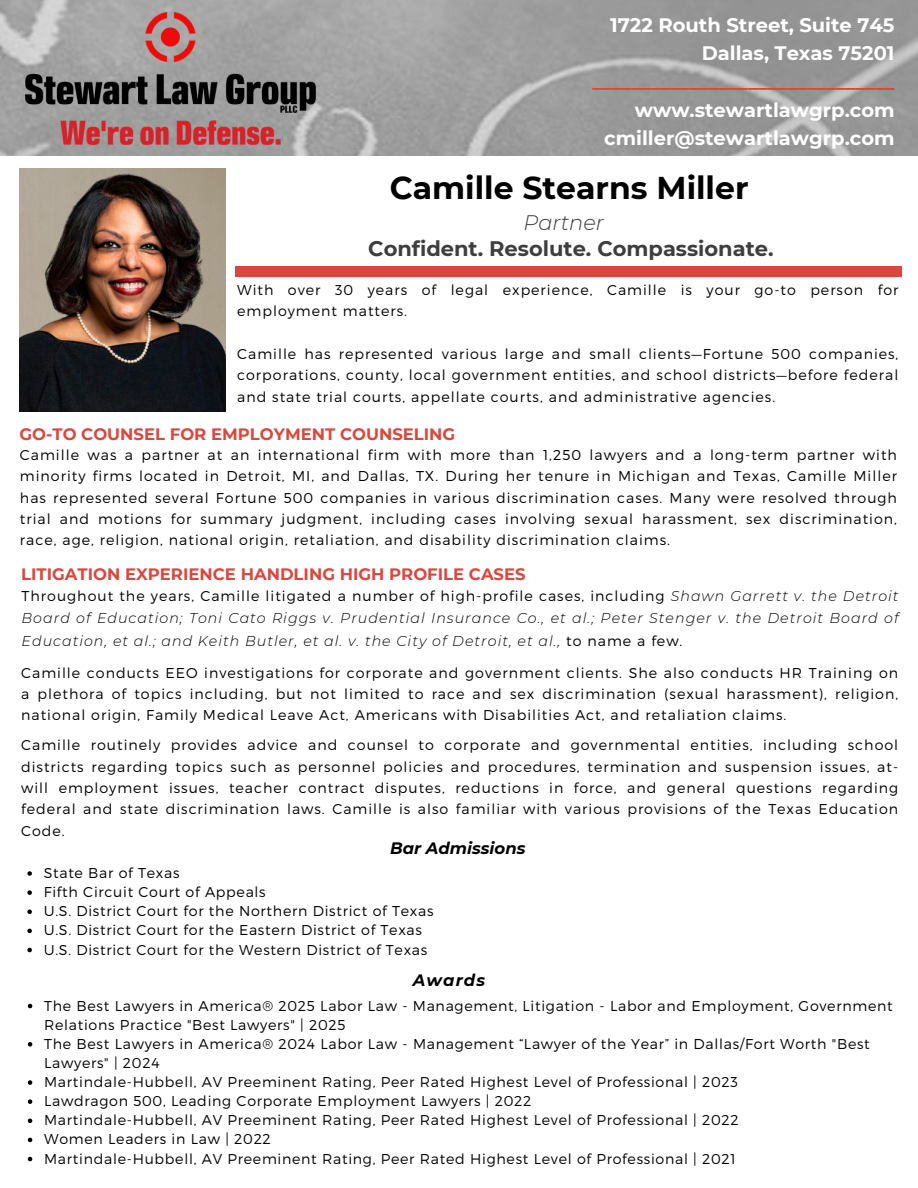
<style>
.page{position:relative;width:918px;height:1188px;background:#fff}
.page>*{position:absolute;margin:0;border:0;box-sizing:border-box;transform-origin:0 0}
.t1{font:700 31.5px "Montserrat";color:#000}
.t2{font:700 21px "Montserrat";color:#3e3e3e}
.t3{font:italic 300 21px "Montserrat";color:#3e3e3e}
.t4{font:700 19.5px/28.2px "Montserrat";color:#fff;text-align:right}
.t5{font:700 16.5px "Montserrat";color:#db473c}
.t6{font:italic 700 16.5px "Montserrat";color:#000}
.t7{font:300 14.25px/21.3px "Montserrat";letter-spacing:.05em;color:#000;text-align:justify}
.t8{font:italic 300 14.25px/22.5px "Montserrat";letter-spacing:.07em;color:#000;text-align:justify}
.t9{font:300 14.25px/21.3px "Montserrat";letter-spacing:.07em;color:#000}
.s1{color:#db473c}
.s2{font-style:normal}
</style>
<div class="page">
<div style="left:235px;top:267px;width:666px;height:9px;background:#db473c"></div>
<img style="left:20px;top:168px;width:205px;height:244px">
<svg style="left:0;top:0;width:918px;height:156px;background:#9e9e9e"></svg>
<img style="left:25px;top:13px;width:290px;height:132px">
<svg style="left:27px;top:871px;width:5px;height:5px"></svg>
<svg style="left:27px;top:890px;width:5px;height:5px"></svg>
<svg style="left:27px;top:910px;width:5px;height:4px"></svg>
<svg style="left:27px;top:929px;width:5px;height:4px"></svg>
<svg style="left:27px;top:948px;width:5px;height:4px"></svg>
<svg style="left:28px;top:1004px;width:4px;height:4px"></svg>
<svg style="left:28px;top:1042px;width:4px;height:5px"></svg>
<svg style="left:28px;top:1080px;width:4px;height:5px"></svg>
<svg style="left:28px;top:1099px;width:4px;height:5px"></svg>
<svg style="left:28px;top:1119px;width:4px;height:4px"></svg>
<svg style="left:28px;top:1138px;width:4px;height:4px"></svg>
<svg style="left:28px;top:1157px;width:4px;height:4px"></svg>
<h3 class="t4" style="left:592px;top:11px;width:304px">1722 Routh Street, Suite 745<br>Dallas, Texas 75201 <span class="s1">_______________________________ </span>www.stewartlawgrp.com cmiller@stewartlawgrp.com</h3>
<p class="t1" style="left:390px;top:169px;width:360px">Camille Stearns Miller</p>
<p class="t3" style="left:523px;top:209px;width:82px">Partner</p>
<h1 class="t2" style="left:368px;top:235px;width:407px">Confident. Resolute. Compassionate.</h1>
<h2 class="t9" style="left:237px;top:278px;width:663px">With over 30 years of legal experience, Camille is your go-to person for employment matters.</h2>
<p class="t7" style="left:237px;top:343px;width:663px">Camille has represented various large and small clients—Fortune 500 companies, corporations, county, local government entities, and school districts—before federal and state trial courts, appellate courts, and administrative agencies.</p>
<h4 class="t5" style="left:20px;top:424px;width:437px">GO-TO COUNSEL FOR EMPLOYMENT COUNSELING</h4>
<p class="t7" style="left:20px;top:443px;width:879px">Camille was a partner at an international firm with more than 1,250 lawyers and a long-term partner with minority firms located in Detroit, MI, and Dallas, TX. During her tenure in Michigan and Texas, Camille Miller has represented several Fortune 500 companies in various discrimination cases. Many were resolved through trial and motions for summary judgment, including cases involving sexual harassment, sex discrimination, race, age, religion, national origin, retaliation, and disability discrimination claims.</p>
<h4 class="t5" style="left:21px;top:564px;width:506px">LITIGATION EXPERIENCE HANDLING HIGH PROFILE CASES</h4>
<p class="t8" style="left:22px;top:585px;width:879px"><span class="s2">Throughout the years, Camille litigated a number of high-profile cases, including</span> Shawn Garrett v. the Detroit Board of Education; Toni Cato Riggs v. Prudential Insurance Co., et al.; Peter Stenger v. the Detroit Board of Education, et al.; and Keith Butler, et al. v. the City of Detroit, et al., <span class="s2">to name a few.</span></p>
<p class="t7" style="left:21px;top:661px;width:879px">Camille conducts EEO investigations for corporate and government clients. She also conducts HR Training on a plethora of topics including, but not limited to race and sex discrimination (sexual harassment), religion, national origin, Family Medical Leave Act, Americans with Disabilities Act, and retaliation claims.</p>
<p class="t7" style="left:21px;top:734px;width:879px">Camille routinely provides advice and counsel to corporate and governmental entities, including school districts regarding topics such as personnel policies and procedures, termination and suspension issues, at&shy;will employment issues, teacher contract disputes, reductions in force, and general questions regarding federal and state discrimination laws. Camille is also familiar with various provisions of the Texas Education Code.</p>
<p class="t6" style="left:390px;top:838px;width:137px">Bar Admissions</p>
<p class="t7" style="left:44px;top:862px;width:137px">State Bar of Texas</p>
<p class="t7" style="left:44px;top:881px;width:224px">Fifth Circuit Court of Appeals</p>
<p class="t7" style="left:44px;top:900px;width:391px">U.S. District Court for the Northern District of Texas</p>
<h5 class="t7" style="left:44px;top:919px;width:380px">U.S. District Court for the Eastern District of Texas</h5>
<p class="t7" style="left:44px;top:938px;width:385px">U.S. District Court for the Western District of Texas</p>
<p class="t6" style="left:413px;top:970px;width:74px">Awards</p>
<p class="t7" style="left:44px;top:995px;width:850px;line-height:19.2px">The Best Lawyers in America® 2025 Labor Law - Management, Litigation - Labor and Employment, Government<br>Relations Practice "Best Lawyers" | 2025</p>
<p class="t7" style="left:44px;top:1033px;width:827px;line-height:19.2px">The Best Lawyers in America® 2024 Labor Law - Management “Lawyer of the Year” in Dallas/Fort Worth "Best<br>Lawyers" | 2024</p>
<p class="t7" style="left:44px;top:1071px;width:695px">Martindale-Hubbell, AV Preeminent Rating, Peer Rated Highest Level of Professional | 2023</p>
<h5 class="t7" style="left:44px;top:1090px;width:489px">Lawdragon 500, Leading Corporate Employment Lawyers | 2022</h5>
<p class="t7" style="left:44px;top:1109px;width:696px">Martindale-Hubbell, AV Preeminent Rating, Peer Rated Highest Level of Professional | 2022</p>
<p class="t7" style="left:44px;top:1128px;width:228px">Women Leaders in Law | 2022</p>
<p class="t7" style="left:44px;top:1147px;width:693px">Martindale-Hubbell, AV Preeminent Rating, Peer Rated Highest Level of Professional | 2021</p>
</div>
